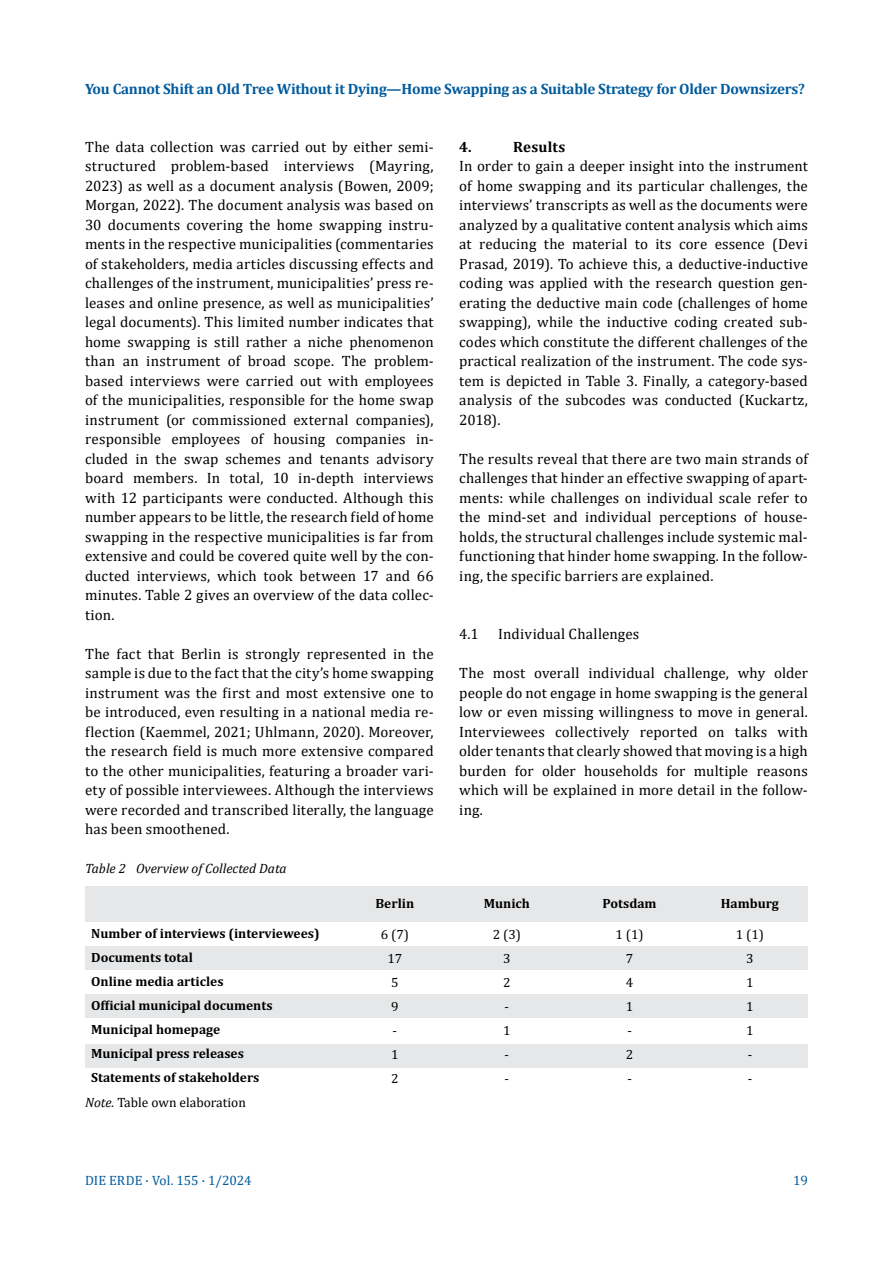
<style>
.page{position:relative;width:893px;height:1263px;background:#fff}
.page>*{position:absolute;margin:0;border:0;box-sizing:border-box;transform-origin:0 0}
.Fließtext{font:15px/19.5px "Cambria";letter-spacing:.01em;color:#000;text-align:justify}
.t1{font:700 15px "Cambria";letter-spacing:-.015em;color:#005b9e}
.Ü2{font:15px "Cambria";letter-spacing:.01em;color:#000}
.Fließtext-2{font:700 15px "Cambria";letter-spacing:.01em;color:#000}
.t2{font:700 13.5px/24px "Cambria";color:#000}
.Figure_Ein-Spaltig{font:13.5px/24px "Cambria";color:#000;text-align:center}
.Figure_Ein-Spaltig-2{font:italic 13.5px "Cambria";color:#000}
.t3{font:13.5px "Cambria";letter-spacing:-.005em;color:#005b9e}
.s1{font-style:italic}
</style>
<div class="page">
<div style="left:85px;top:887px;width:723px;height:35px;background:#e6e7e8"></div>
<div style="left:85px;top:946px;width:723px;height:23px;background:#e6e7e8"></div>
<div style="left:85px;top:994px;width:723px;height:23px;background:#e6e7e8"></div>
<div style="left:85px;top:1045px;width:723px;height:23px;background:#e6e7e8"></div>
<p class="t1" style="left:85px;top:78px;width:721px">You Cannot Shift an Old Tree Without it Dying—Home Swapping as a Suitable Strategy for Older Downsizers?</p>
<p class="Fließtext" style="left:85px;top:137px;width:350px">The data collection was carried out by either semi&shy;structured problem-based interviews (Mayring, 2023) as well as a document analysis (Bowen, 2009; Morgan, 2022). The document analysis was based on 30 documents covering the home swapping instru&shy;ments in the respective municipalities (commentaries of stakeholders, media articles discussing effects and challenges of the instrument, municipalities’ press re&shy;leases and online presence, as well as municipalities’ legal documents). This limited number indicates that home swapping is still rather a niche phenomenon than an instrument of broad scope. The problem&shy;based interviews were carried out with employees of the municipalities, responsible for the home swap instrument (or commissioned external companies), responsible employees of housing companies in&shy;cluded in the swap schemes and tenants advisory board members. In total, 10 in-depth interviews with 12 participants were conducted. Although this number appears to be little, the research field of home swapping in the respective municipalities is far from extensive and could be covered quite well by the con&shy;ducted interviews, which took between 17 and 66 minutes. Table 2 gives an overview of the data collec&shy;tion.</p>
<p class="Fließtext" style="left:85px;top:644px;width:350px">The fact that Berlin is strongly represented in the sample is due to the fact that the city’s home swapping instrument was the first and most extensive one to be introduced, even resulting in a national media re&shy;flection (Kaemmel, 2021; Uhlmann, 2020). Moreover, the research field is much more extensive compared to the other municipalities, featuring a broader vari&shy;ety of possible interviewees. Although the interviews were recorded and transcribed literally, the language has been smoothened.</p>
<p class="Figure_Ein-Spaltig-2" style="left:85px;top:859px;width:203px">Table 2 Overview of Collected Data</p>
<p class="Fließtext-2" style="left:459px;top:136px;width:14px">4.</p>
<p class="Fließtext-2" style="left:513px;top:136px;width:54px">Results</p>
<p class="Fließtext" style="left:459px;top:156px;width:350px">In order to gain a deeper insight into the instrument of home swapping and its particular challenges, the interviews’ transcripts as well as the documents were analyzed by a qualitative content analysis which aims at reducing the material to its core essence (Devi Prasad, 2019). To achieve this, a deductive-inductive coding was applied with the research question gen&shy;erating the deductive main code (challenges of home swapping), while the inductive coding created sub&shy;codes which constitute the different challenges of the practical realization of the instrument. The code sys&shy;tem is depicted in Table 3. Finally, a category-based analysis of the subcodes was conducted (Kuckartz, 2018).</p>
<p class="Fließtext" style="left:459px;top:449px;width:350px">The results reveal that there are two main strands of challenges that hinder an effective swapping of apart&shy;ments: while challenges on individual scale refer to the mind-set and individual perceptions of house&shy;holds, the structural challenges include systemic mal&shy;functioning that hinder home swapping. In the follow&shy;ing, the specific barriers are explained.</p>
<p class="Ü2" style="left:459px;top:625px;width:21px">4.1</p>
<p class="Ü2" style="left:498px;top:625px;width:143px">Individual Challenges</p>
<p class="Fließtext" style="left:459px;top:663px;width:350px">The most overall individual challenge, why older people do not engage in home swapping is the general low or even missing willingness to move in general.<br>Interviewees collectively reported on talks with older tenants that clearly showed that moving is a high burden for older households for multiple reasons which will be explained in more detail in the follow&shy;ing.</p>
<p class="t2" style="left:91px;top:921px;width:230px">Number of interviews (interviewees)<br>Documents total<br>Online media articles<br>Of-icial municipal documents<br>Municipal homepage<br>Municipal press releases<br>Statements of stakeholders</p>
<p class="Figure_Ein-Spaltig" style="left:85px;top:1090px;width:162px"><span class="s1">Note.</span> Table own elaboration</p>
<p class="t2" style="left:375px;top:891px;width:40px">Berlin</p>
<p class="t2" style="left:484px;top:891px;width:48px">Munich</p>
<p class="t2" style="left:603px;top:891px;width:56px">Potsdam</p>
<p class="t2" style="left:721px;top:891px;width:60px">Hamburg</p>
<p class="Figure_Ein-Spaltig" style="left:381px;top:923px;width:30px">6 (7)<br>17<br>5<br>9<br>-<br>1<br>2</p>
<p class="Figure_Ein-Spaltig" style="left:493px;top:923px;width:30px">2 (3)<br>3<br>2<br>-<br>1<br>-<br>-</p>
<p class="Figure_Ein-Spaltig" style="left:615px;top:923px;width:30px">1 (1)<br>7<br>4<br>1<br>-<br>2<br>-</p>
<p class="Figure_Ein-Spaltig" style="left:736px;top:923px;width:30px">1 (1)<br>3<br>1<br>1<br>1<br>-<br>-</p>
<p class="t3" style="left:85px;top:1172px;width:168px">DIE ERDE · Vol. 155 · 1/2024</p>
<p class="t3" style="left:793px;top:1172px;width:16px">19</p>
</div>
